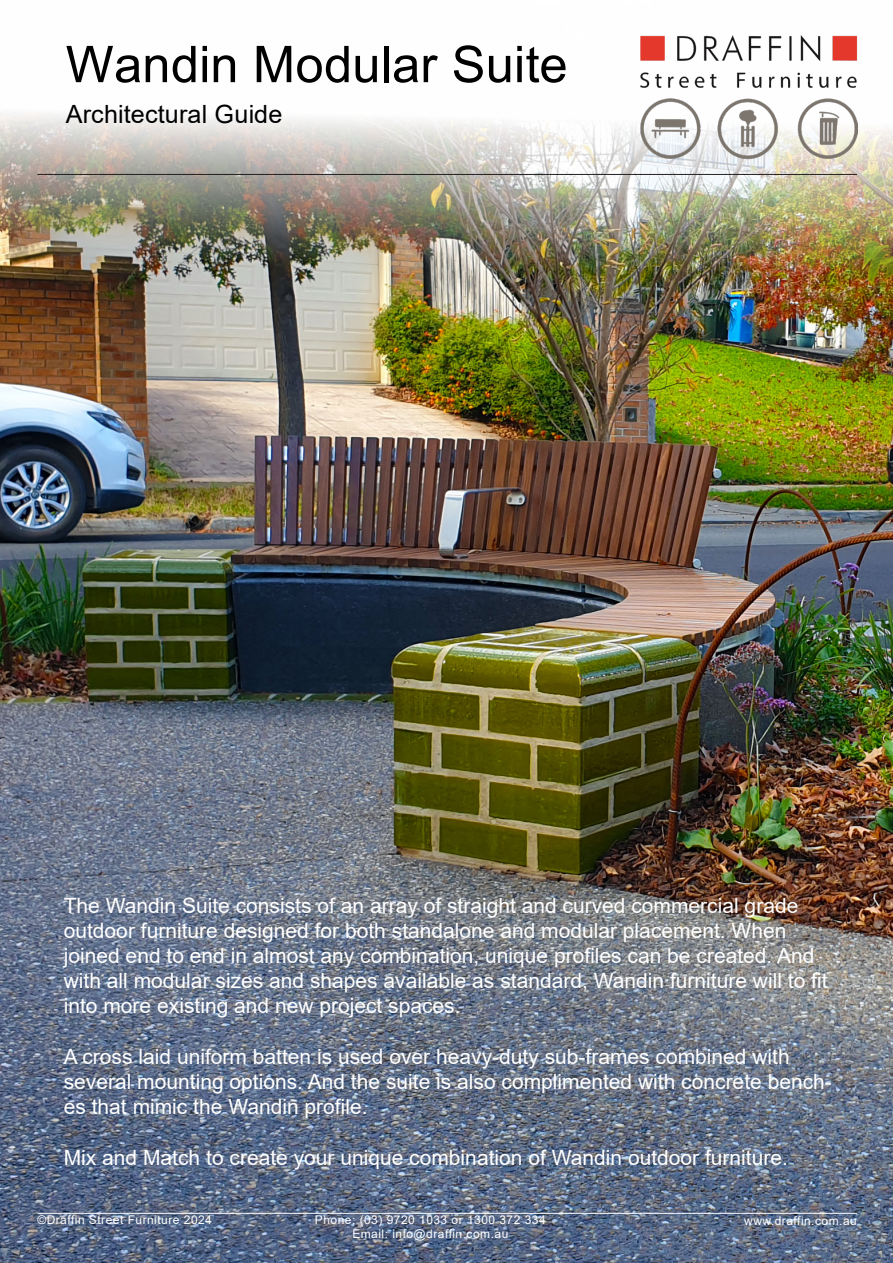
<style>
.page{position:relative;width:893px;height:1263px;background:#fff}
.page>*{position:absolute;margin:0;border:0;box-sizing:border-box;transform-origin:0 0}
.t1{font:50.7px "Arial";color:#000}
.t2{font:25.2px "Arial";letter-spacing:.01em;color:#000}
.t3{font:21px/25.2px "Arial";color:#fff}
.t4{font:12px/14.4px "Arial";letter-spacing:.04em;color:#fff;text-align:center}
</style>
<div class="page">
<img style="left:0;top:35px;width:893px;height:1228px">
<img style="left:641px;top:35px;width:216px;height:170px">
<hr style="left:37px;top:1213px;width:820px;height:1px;background:#fff">
<hr style="left:37px;top:174px;width:820px;height:1px;background:#231f20">
<p class="t1" style="left:66px;top:29px;width:503px">Wandin Modular Suite</p>
<p class="t2" style="left:66px;top:97px;width:218px">Architectural Guide</p>
<p class="t3" style="left:64px;top:892px;width:765px">The Wandin Suite consists of an array of straight and curved commercial grade outdoor furniture designed for both standalone and modular placement. When joined end to end in almost any combination, unique profiles can be created. And with all modular sizes and shapes available as standard, Wandin furniture will to fit into more existing and new project spaces.</p>
<p class="t3" style="left:64px;top:1044px;width:770px">A cross laid uniform batten is used over heavy-duty sub-frames combined with several mounting options. And the suite is also complimented with concrete bench&shy;es that mimic the Wandin profile.</p>
<p class="t3" style="left:64px;top:1144px;width:726px">Mix and Match to create your unique combination of Wandin outdoor furniture.</p>
<p class="t4" style="left:37px;top:1213px;width:176px">©Draffin Street Furniture 2024</p>
<p class="t4" style="left:315px;top:1212px;width:232px">Phone: (03) 9720 1033 or 1300 372 334<br>Email: info@draffin.com.au</p>
<p class="t4" style="left:744px;top:1213px;width:114px">www.draffin.com.au</p>
</div>
